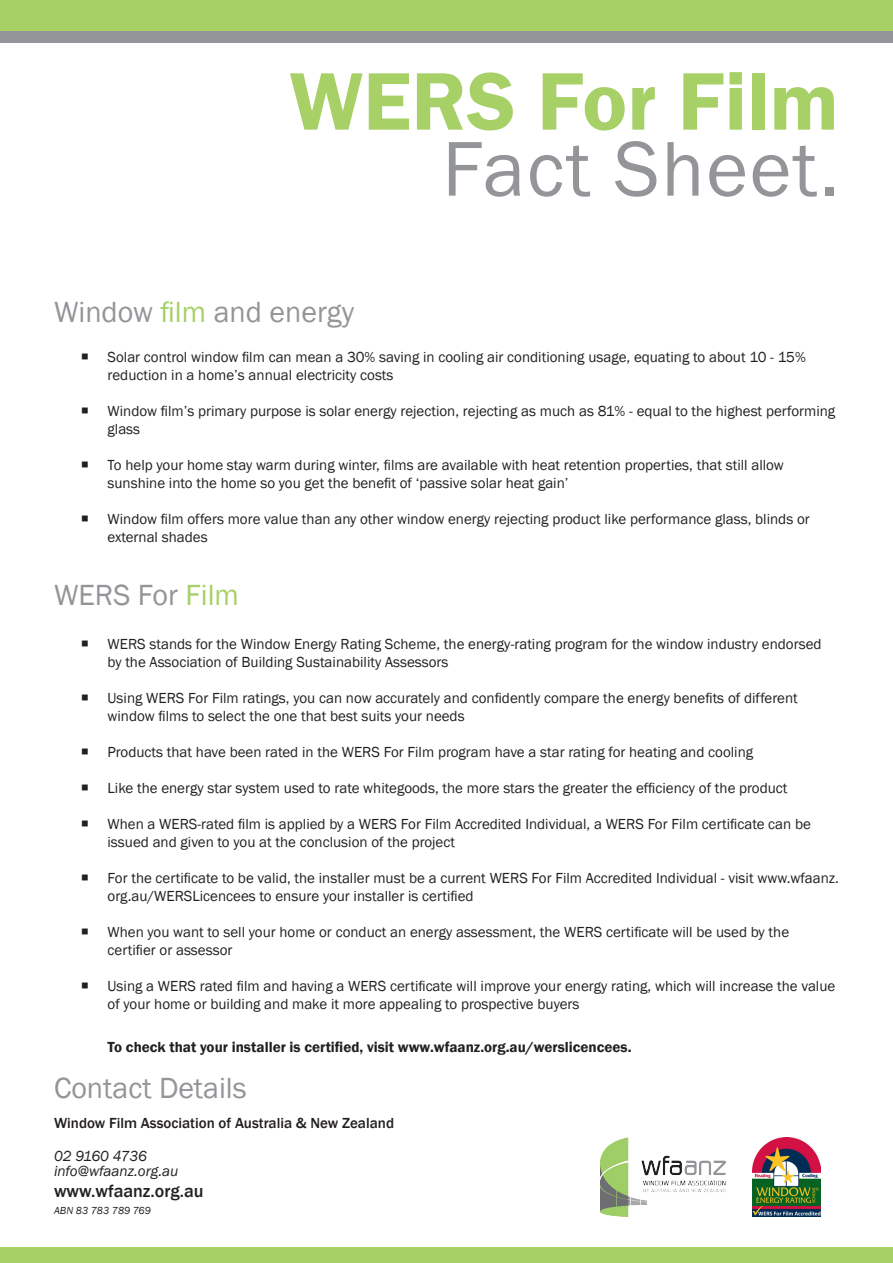
<style>
.page{position:relative;width:893px;height:1263px;background:#fff}
.page>*{position:absolute;margin:0;border:0;box-sizing:border-box;transform-origin:0 0}
.t1{font:600 84.45px "Franklin Gothic";color:#a7d066}
.t2{font:80.25px "Franklin Gothic";letter-spacing:.02em;color:#939598}
.t3{font:30px "Franklin Gothic";color:#939598}
.t4{font:500 18px "Franklin Gothic";color:#231f20}
.t5{font:15px/18px "Franklin Gothic";color:#231f20}
.t6{font:600 15px "Franklin Gothic";color:#231f20}
.t7{font:500 15px "Franklin Gothic";color:#231f20}
.t8{font:italic 15px "Franklin Gothic";color:#231f20}
.t9{font:italic 10.5px "Franklin Gothic";color:#231f20}
.s1{color:#a7d066}
</style>
<div class="page">
<div style="left:0;top:0;width:893px;height:33px;background:#a7d066"></div>
<img style="left:600px;top:1137px;width:125px;height:80px">
<img style="left:753px;top:1138px;width:68px;height:78px">
<div style="left:0;top:1247px;width:893px;height:16px;background:#a7d066"></div>
<div style="left:0;top:31px;width:893px;height:12px;background:#939598"></div>
<p class="t1" style="left:289px;top:49px;width:551px">WERS For Film</p>
<p class="t2" style="left:442px;top:119px;width:398px">Fact Sheet.</p>
<p class="t3" style="left:54px;top:293px;width:302px">Window <span class="s1">film</span> and energy</p>
<p class="t5" style="left:108px;top:348px;width:700px;text-indent:-27px">○ Solar control window film can mean a 30% saving in cooling air conditioning usage, equating to about 10 - 15% reduction in a home’s annual electricity costs</p>
<p class="t5" style="left:108px;top:402px;width:729px;text-indent:-27px">○ Window film’s primary purpose is solar energy rejection, rejecting as much as 81% - equal to the highest performing glass</p>
<p class="t5" style="left:108px;top:456px;width:678px;text-indent:-27px">○ To help your home stay warm during winter, films are available with heat retention properties, that still allow sunshine into the home so you get the benefit of ‘passive solar heat gain’</p>
<p class="t5" style="left:108px;top:510px;width:704px;text-indent:-27px">○ Window film offers more value than any other window energy rejecting product like performance glass, blinds or external shades</p>
<p class="t3" style="left:54px;top:577px;width:186px">WERS For <span class="s1">Film</span></p>
<p class="t5" style="left:108px;top:635px;width:715px;text-indent:-27px">○ WERS stands for the Window Energy Rating Scheme, the energy-rating program for the window industry endorsed by the Association of Building Sustainability Assessors</p>
<p class="t5" style="left:108px;top:689px;width:692px;text-indent:-27px">○ Using WERS For Film ratings, you can now accurately and confidently compare the energy benefits of different window films to select the one that best suits your needs</p>
<p class="t5" style="left:81px;top:743px;width:674px">○ Products that have been rated in the WERS For Film program have a star rating for heating and cooling</p>
<p class="t5" style="left:81px;top:779px;width:708px">○ Like the energy star system used to rate whitegoods, the more stars the greater the efficiency of the product</p>
<p class="t5" style="left:108px;top:815px;width:705px;text-indent:-27px">○ When a WERS-rated film is applied by a WERS For Film Accredited Individual, a WERS For Film certificate can be issued and given to you at the conclusion of the project</p>
<p class="t5" style="left:108px;top:869px;width:733px;text-indent:-27px">○ For the certificate to be valid, the installer must be a current WERS For Film Accredited Individual - visit www.wfaanz. org.au/WERSLicencees to ensure your installer is certified</p>
<p class="t5" style="left:108px;top:923px;width:683px;text-indent:-27px">○ When you want to sell your home or conduct an energy assessment, the WERS certificate will be used by the certifier or assessor</p>
<p class="t5" style="left:108px;top:977px;width:729px;text-indent:-27px">○ Using a WERS rated film and having a WERS certificate will improve your energy rating, which will increase the value of your home or building and make it more appealing to prospective buyers</p>
<p class="t6" style="left:108px;top:1038px;width:525px">To check that your installer is certified, visit www.wfaanz.org.au/werslicencees.</p>
<p class="t3" style="left:54px;top:1069px;width:194px">Contact Details</p>
<p class="t7" style="left:54px;top:1114px;width:342px">Window Film Association of Australia &amp; New Zealand</p>
<p class="t8" style="left:54px;top:1146px;width:95px">02 9160 4736</p>
<p class="t8" style="left:54px;top:1161px;width:126px">info@wfaanz.org.au</p>
<p class="t4" style="left:54px;top:1180px;width:151px">www.wfaanz.org.au</p>
<p class="t9" style="left:54px;top:1203px;width:98px">ABN 83 783 789 769</p>
</div>
